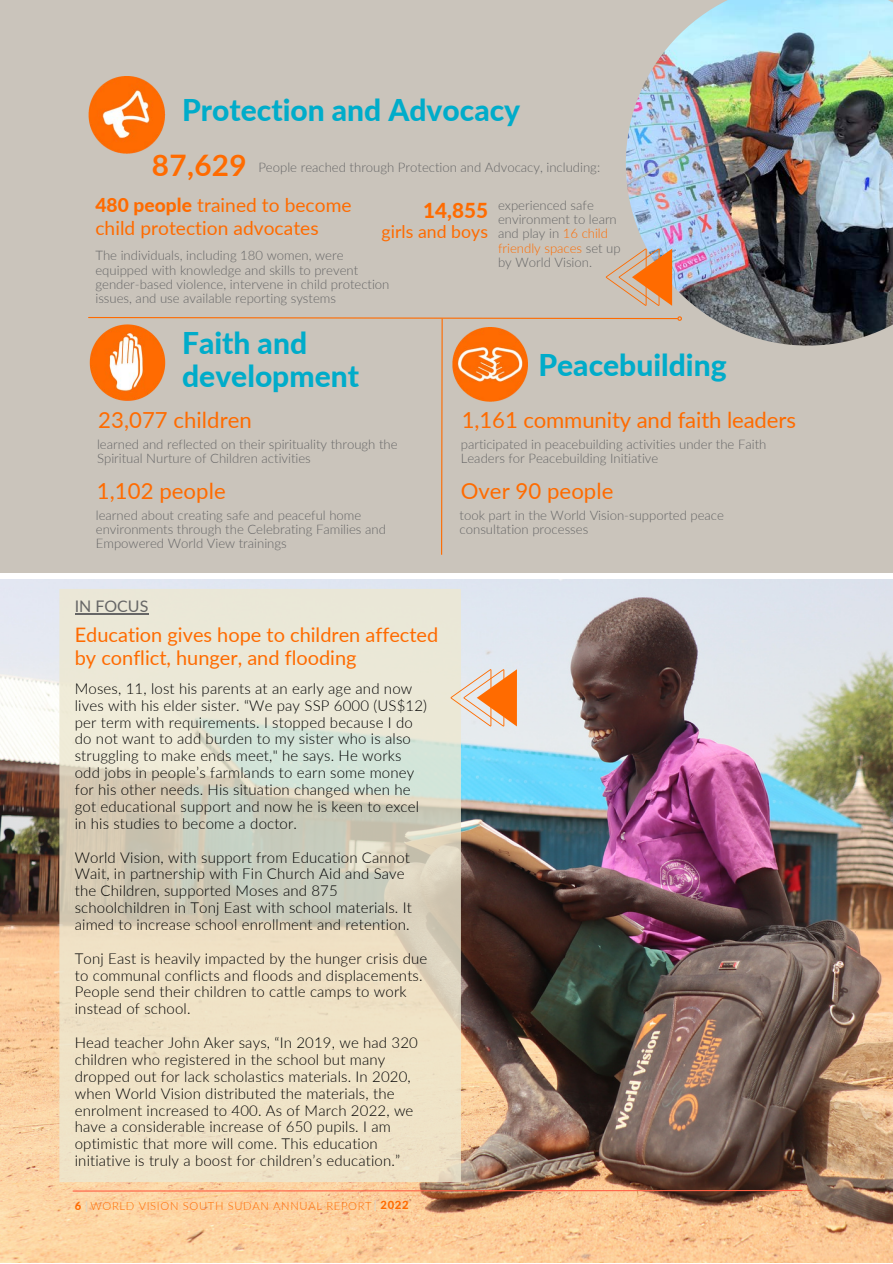
<style>
.page{position:relative;width:893px;height:1264px;background:#fff}
.page>*{position:absolute;margin:0;border:0;box-sizing:border-box;transform-origin:0 0}
.t1{font:800 30px/33.8px "Lato";color:#00acca}
.t2{font:700 29.7px "Lato";color:#ff6b00}
.t3{font:22.2px "Lato";color:#ff6b00}
.t4{font:800 20.7px "Lato";color:#ff6b00}
.t5{font:19.95px/22.5px "Lato";color:#ff6b00}
.t6{font:19.2px/22.5px "Lato";letter-spacing:.005em;color:#ff6b00}
.t7{font:17.7px "Lato";letter-spacing:.005em;color:#ff6b00}
.t8{font:15.9px "Lato";color:#666}
.t9{font:300 15px/16.8px "Lato";letter-spacing:.01em;color:#000}
.t10{font:300 13.2px/14.2px "Lato";color:#666}
.t11{font:300 11.25px "Lato";letter-spacing:.06em;color:#ff6b00}
.s1{font-weight:800}
.s2{color:#ff6b00}
.s3{font-weight:800;color:#e2d8c1}
</style>
<div class="page">
<div style="left:0;top:0;width:892px;height:573px;background:#cac4bb"></div>
<img style="left:88px;top:77px;width:78px;height:76px">
<svg style="left:88px;top:317px;width:537px;height:238px"></svg>
<img style="left:625px;top:0;width:267px;height:345px">
<svg style="left:605px;top:248px;width:67px;height:58px"></svg>
<img style="left:0;top:579px;width:892px;height:683px">
<svg style="left:72px;top:1189px;width:730px;height:3px;background:#db8663"></svg>
<svg style="left:59px;top:588px;width:402px;height:593px;background:#e4dec8"></svg>
<hr style="left:75px;top:613px;width:73px;height:1px;background:#666">
<svg style="left:450px;top:669px;width:67px;height:57px;background:#eebb95"></svg>
<h1 class="t1" style="left:182px;top:92px;width:339px">Protection and Advocacy</h1>
<h2 class="t2" style="left:152px;top:146px;width:96px">87,629</h2>
<p class="t10" style="left:258px;top:159px;width:343px">People reached through Protection and Advocacy, including:</p>
<p class="t6" style="left:95px;top:193px;width:257px"><span class="s1">480 people</span> trained to become child protection advocates</p>
<h3 class="t4" style="left:423px;top:197px;width:67px">14,855</h3>
<p class="t7" style="left:381px;top:220px;width:108px">girls and boys</p>
<p class="t10" style="left:95px;top:248px;width:295px">The individuals, including 180 women, were equipped with knowledge and skills to prevent gender-based violence, intervene in child protection issues, and use available reporting systems</p>
<h1 class="t1" style="left:182px;top:325px;width:178px">Faith and development</h1>
<p class="t10" style="left:498px;top:197px;width:124px">experienced safe environment to learn and play in <span class="s2">16 child friendly spaces</span> set up by World Vision.</p>
<h1 class="t1" style="left:538px;top:347px;width:190px">Peacebuilding</h1>
<h3 class="t3" style="left:98px;top:406px;width:155px">23,077 children</h3>
<p class="t10" style="left:97px;top:437px;width:302px">learned and reflected on their spirituality through the<br>Spiritual Nurture of Children activities</p>
<h3 class="t3" style="left:97px;top:476px;width:130px">1,102 people</h3>
<p class="t10" style="left:96px;top:507px;width:291px">learned about creating safe and peaceful home environments through the Celebrating Families and<br>Empowered World View trainings</p>
<p class="t8" style="left:75px;top:596px;width:75px">IN FOCUS</p>
<h3 class="t5" style="left:75px;top:623px;width:365px">Education gives hope to children affected by conflict, hunger, and flooding</h3>
<p class="t9" style="left:75px;top:679px;width:354px">Moses, 11, lost his parents at an early age and now lives with his elder sister. “We pay SSP 6000 (US$12) per term with requirements. I stopped because I do do not want to add burden to my sister who is also struggling to make ends meet," he says. He works odd jobs in people’s farmlands to earn some money for his other needs. His situation changed when he got educational support and now he is keen to excel in his studies to become a doctor.</p>
<p class="t9" style="left:75px;top:848px;width:338px">World Vision, with support from Education Cannot Wait, in partnership with Fin Church Aid and Save the Children, supported Moses and 875 schoolchildren in Tonj East with school materials. It aimed to increase school enrollment and retention.</p>
<p class="t9" style="left:75px;top:949px;width:354px">Tonj East is heavily impacted by the hunger crisis due to communal conflicts and floods and displacements.<br>People send their children to cattle camps to work instead of school.</p>
<p class="t9" style="left:75px;top:1033px;width:344px">Head teacher John Aker says, “In 2019, we had 320 children who registered in the school but many dropped out for lack scholastics materials. In 2020, when World Vision distributed the materials, the enrolment increased to 400. As of March 2022, we have a considerable increase of 650 pupils. I am optimistic that more will come. This education initiative is truly a boost for children’s education.”</p>
<p class="t11" style="left:75px;top:1198px;width:335px"><span class="s1">6</span> <span class="s3">|</span> WORLD VISION SOUTH SUDAN ANNUAL REPORT <span class="s3">|</span> <span class="s1">2022</span></p>
<h3 class="t3" style="left:462px;top:406px;width:335px">1,161 community and faith leaders</h3>
<p class="t10" style="left:461px;top:437px;width:307px">participated in peacebuilding activities under the Faith<br>Leaders for Peacebuilding Initiative</p>
<h3 class="t3" style="left:460px;top:476px;width:154px">Over 90 people</h3>
<p class="t10" style="left:459px;top:507px;width:266px">took part in the World Vision-supported peace consultation processes</p>
</div>
